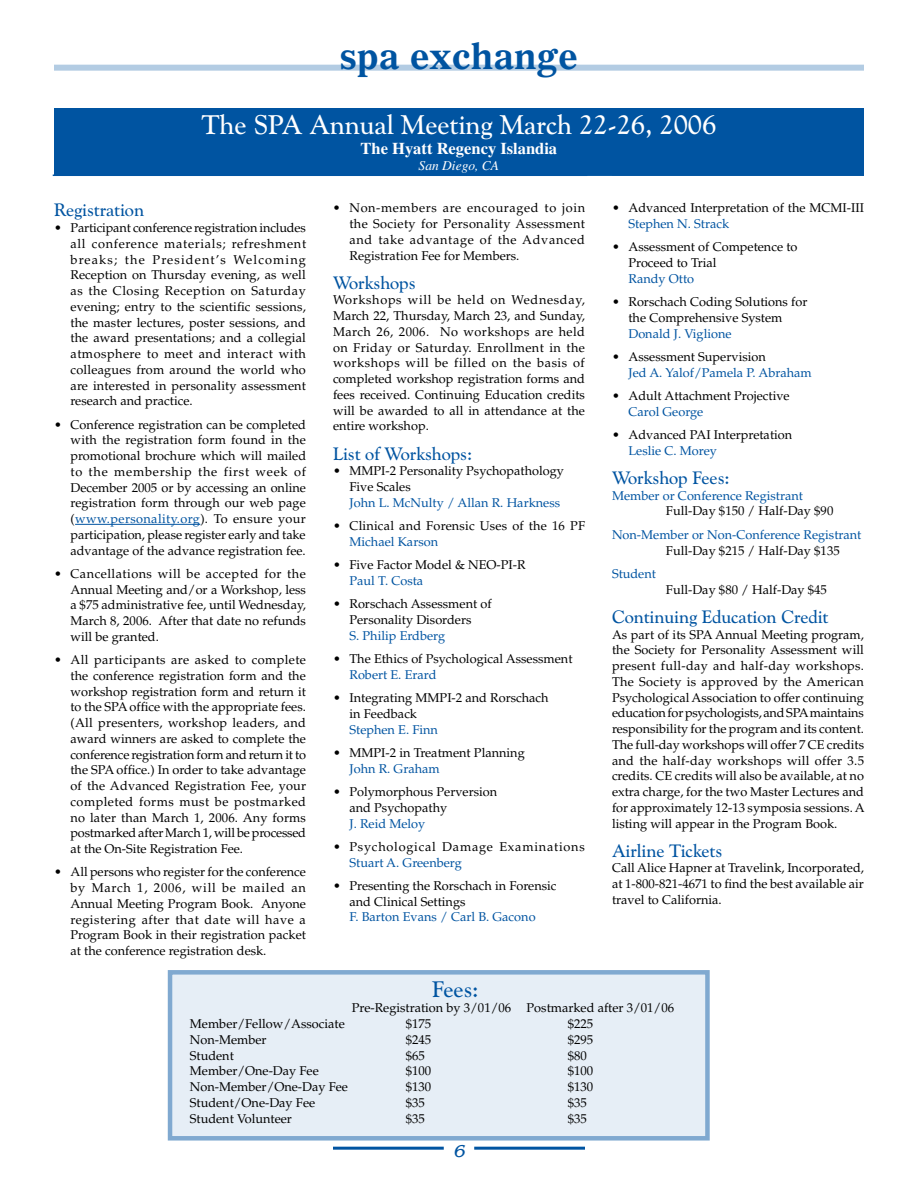
<style>
.page{position:relative;width:918px;height:1188px;background:#fff}
.page>*{position:absolute;margin:0;border:0;box-sizing:border-box;transform-origin:0 0}
.t1{font:700 36px "Gazette LH";color:#0054a1}
.t2{font:27px "Goudy Catalogue BT";color:#fff}
.t3{font:22.5px "Goudy Catalogue BT";color:#0054a1}
.t4{font:18px "Goudy Catalogue BT";color:#0054a1}
.t5{font:700 16.5px "Times";color:#fff}
.t6{font:italic 13.5px "Times";color:#fff}
.t7{font:12.75px/15.8px "Palatino";color:#000;text-align:justify}
.t8{font:12.75px "Palatino";color:#0054a1}
.t9{font:12.75px "Palatino";letter-spacing:.06em;color:#000}
.s1{color:#0054a1}
</style>
<div class="page">
<div style="left:54px;top:65px;width:810px;height:6px;background:#b3cce3"></div>
<hr style="left:333px;top:1147px;width:111px;height:3px;background:#0054a1">
<hr style="left:474px;top:1147px;width:111px;height:3px;background:#0054a1">
<div style="left:170px;top:972px;width:537px;height:166px;background:#e6eef6"></div>
<div style="left:168px;top:970px;width:542px;height:171px;border:4px solid #80a9d0"></div>
<div style="left:55px;top:109px;width:808px;height:66px;background:#0054a1"></div>
<div style="left:54px;top:108px;width:810px;height:68px;border:2px solid #0054a1"></div>
<hr style="left:53px;top:175px;width:534px;height:1px;background:#0054a1">
<hr style="left:612px;top:174px;width:252px;height:2px;background:#0054a1">
<hr style="left:75px;top:524px;width:125px;height:1px;background:#0054a1">
<h1 class="t1" style="left:340px;top:34px;width:240px">spa exchange</h1>
<h2 class="t2" style="left:201px;top:108px;width:517px">The SPA Annual Meeting March 22-26, 2006</h2>
<p class="t5" style="left:361px;top:139px;width:198px">The Hyatt Regency Islandia</p>
<p class="t6" style="left:419px;top:158px;width:82px">San Diego, CA</p>
<h3 class="t4" style="left:54px;top:199px;width:92px">Registration</h3>
<p class="t7" style="left:70px;top:220px;width:237px;text-indent:-16px">• Participant conference registration includes all conference materials; refreshment breaks; the President’s Welcoming Reception on Thursday evening, as well as the Closing Reception on Saturday evening; entry to the scientific sessions, the master lectures, poster sessions, and the award presentations; and a collegial atmosphere to meet and interact with colleagues from around the world who are interested in personality assessment research and practice.</p>
<p class="t7" style="left:70px;top:417px;width:237px;text-indent:-16px">• Conference registration can be completed with the registration form found in the promotional brochure which will mailed to the membership the first week of December 2005 or by accessing an online registration form through our web page (<span class="s1">www.personality.org</span>). To ensure your participation, please register early and take advantage of the advance registration fee.</p>
<p class="t7" style="left:70px;top:566px;width:237px;text-indent:-16px">• Cancellations will be accepted for the Annual Meeting and/or a Workshop, less a $75 administrative fee, until Wednesday, March 8, 2006. After that date no refunds will be granted.</p>
<p class="t7" style="left:70px;top:652px;width:237px;text-indent:-16px">• All participants are asked to complete the conference registration form and the workshop registration form and return it to the SPA office with the appropriate fees. (All presenters, workshop leaders, and award winners are asked to complete the conference registration form and return it to the SPA office.) In order to take advantage of the Advanced Registration Fee, your completed forms must be postmarked no later than March 1, 2006. Any forms postmarked after March 1, will be processed at the On-Site Registration Fee.</p>
<p class="t7" style="left:70px;top:865px;width:237px;text-indent:-16px">• All persons who register for the conference by March 1, 2006, will be mailed an Annual Meeting Program Book. Anyone registering after that date will have a Program Book in their registration packet at the conference registration desk.</p>
<p class="t7" style="left:350px;top:200px;width:237px;text-indent:-17px">• Non-members are encouraged to join the Society for Personality Assessment and take advantage of the Advanced Registration Fee for Members.</p>
<h3 class="t4" style="left:333px;top:271px;width:84px">Workshops</h3>
<p class="t7" style="left:333px;top:292px;width:254px">Workshops will be held on Wednesday, March 22, Thursday, March 23, and Sunday, March 26, 2006. No workshops are held on Friday or Saturday. Enrollment in the workshops will be filled on the basis of completed workshop registration forms and fees received. Continuing Education credits will be awarded to all in attendance at the entire workshop.</p>
<h3 class="t4" style="left:333px;top:442px;width:141px">List of Workshops:</h3>
<p class="t7" style="left:350px;top:463px;width:216px;text-indent:-16px">• MMPI-2 Personality Psychopathology<br>Five Scales</p>
<p class="t8" style="left:350px;top:495px;width:212px">John L. McNulty / Allan R. Harkness</p>
<p class="t7" style="left:333px;top:518px;width:254px">• Clinical and Forensic Uses of the 16 PF</p>
<p class="t8" style="left:350px;top:534px;width:90px">Michael Karson</p>
<p class="t7" style="left:333px;top:557px;width:194px">• Five Factor Model &amp; NEO-PI-R</p>
<p class="t8" style="left:350px;top:573px;width:75px">Paul T. Costa</p>
<p class="t7" style="left:333px;top:596px;width:160px;text-align:center">• Rorschach Assessment of<br>Personality Disorders</p>
<p class="t8" style="left:350px;top:628px;width:97px">S. Philip Erdberg</p>
<p class="t7" style="left:333px;top:651px;width:241px">• The Ethics of Psychological Assessment</p>
<p class="t8" style="left:350px;top:667px;width:88px">Robert E. Erard</p>
<p class="t7" style="left:350px;top:690px;width:201px;text-indent:-16px">• Integrating MMPI-2 and Rorschach in Feedback</p>
<p class="t8" style="left:350px;top:722px;width:90px">Stephen E. Finn</p>
<p class="t7" style="left:333px;top:745px;width:193px">• MMPI-2 in Treatment Planning</p>
<p class="t8" style="left:350px;top:761px;width:92px">John R. Graham</p>
<p class="t7" style="left:350px;top:784px;width:149px;text-indent:-16px">• Polymorphous Perversion and Psychopathy</p>
<p class="t8" style="left:350px;top:816px;width:77px">J. Reid Meloy</p>
<p class="t9" style="left:333px;top:839px;width:253px">• Psychological Damage Examinations</p>
<p class="t8" style="left:350px;top:855px;width:114px">Stuart A. Greenberg</p>
<p class="t7" style="left:350px;top:878px;width:209px;text-indent:-16px">• Presenting the Rorschach in Forensic and Clinical Settings</p>
<p class="t8" style="left:350px;top:910px;width:188px">F. Barton Evans / Carl B. Gacono</p>
<p class="t7" style="left:612px;top:200px;width:253px">• Advanced Interpretation of the MCMI-III</p>
<p class="t8" style="left:628px;top:216px;width:102px">Stephen N. Strack</p>
<p class="t7" style="left:628px;top:239px;width:170px;text-indent:-16px">• Assessment of Competence to<br>Proceed to Trial</p>
<p class="t8" style="left:628px;top:271px;width:67px">Randy Otto</p>
<p class="t7" style="left:628px;top:294px;width:180px;text-indent:-16px">• Rorschach Coding Solutions for the Comprehensive System</p>
<p class="t8" style="left:628px;top:326px;width:105px">Donald J. Viglione</p>
<p class="t7" style="left:612px;top:349px;width:155px">• Assessment Supervision</p>
<p class="t8" style="left:628px;top:365px;width:185px">Jed A. Yalof/Pamela P. Abraham</p>
<p class="t7" style="left:612px;top:388px;width:179px">• Adult Attachment Projective</p>
<p class="t8" style="left:628px;top:404px;width:76px">Carol George</p>
<p class="t7" style="left:612px;top:427px;width:182px">• Advanced PAI Interpretation</p>
<p class="t8" style="left:628px;top:443px;width:90px">Leslie C. Morey</p>
<h3 class="t4" style="left:612px;top:467px;width:119px">Workshop Fees:</h3>
<p class="t8" style="left:612px;top:488px;width:193px">Member or Conference Registrant</p>
<p class="t7" style="left:666px;top:503px;width:169px">Full-Day $150 / Half-Day $90</p>
<p class="t8" style="left:612px;top:527px;width:251px">Non-Member or Non-Conference Registrant</p>
<p class="t7" style="left:666px;top:543px;width:175px">Full-Day $215 / Half-Day $135</p>
<p class="t8" style="left:612px;top:566px;width:46px">Student</p>
<p class="t7" style="left:666px;top:582px;width:163px">Full-Day $80 / Half-Day $45</p>
<h3 class="t4" style="left:612px;top:605px;width:218px">Continuing Education Credit</h3>
<p class="t7" style="left:612px;top:627px;width:254px">As part of its SPA Annual Meeting program, the Society for Personality Assessment will present full-day and half-day workshops.<br>The Society is approved by the American Psychological Association to offer continuing education for psychologists, and SPA maintains responsibility for the program and its content.<br>The full-day workshops will offer 7 CE credits and the half-day workshops will offer 3.5 credits. CE credits will also be available, at no extra charge, for the two Master Lectures and for approximately 12-13 symposia sessions. A listing will appear in the Program Book.</p>
<h3 class="t4" style="left:612px;top:839px;width:112px">Airline Tickets</h3>
<p class="t7" style="left:612px;top:860px;width:254px">Call Alice Hapner at Travelink, Incorporated, at 1-800-821-4671 to find the best available air travel to California.</p>
<h3 class="t3" style="left:432px;top:975px;width:48px">Fees:</h3>
<p class="t7" style="left:352px;top:1000px;width:324px">Pre-Registration by 3/01/06 Postmarked after 3/01/06</p>
<p class="t7" style="left:190px;top:1016px;width:156px">Member/Fellow/Associate</p>
<p class="t7" style="left:406px;top:1016px;width:27px">$175</p>
<p class="t7" style="left:568px;top:1016px;width:27px">$225</p>
<p class="t7" style="left:190px;top:1032px;width:78px">Non-Member</p>
<p class="t7" style="left:406px;top:1032px;width:27px">$245</p>
<p class="t7" style="left:568px;top:1032px;width:27px">$295</p>
<p class="t7" style="left:190px;top:1048px;width:46px">Student</p>
<p class="t7" style="left:406px;top:1048px;width:21px">$65</p>
<p class="t7" style="left:568px;top:1048px;width:21px">$80</p>
<p class="t7" style="left:190px;top:1063px;width:130px">Member/One-Day Fee</p>
<p class="t7" style="left:406px;top:1063px;width:27px">$100</p>
<p class="t7" style="left:568px;top:1063px;width:27px">$100</p>
<p class="t7" style="left:190px;top:1079px;width:160px">Non-Member/One-Day Fee</p>
<p class="t7" style="left:406px;top:1079px;width:27px">$130</p>
<p class="t7" style="left:568px;top:1079px;width:27px">$130</p>
<p class="t7" style="left:190px;top:1095px;width:127px">Student/One-Day Fee</p>
<p class="t7" style="left:406px;top:1095px;width:21px">$35</p>
<p class="t7" style="left:568px;top:1095px;width:21px">$35</p>
<p class="t7" style="left:190px;top:1111px;width:104px">Student Volunteer</p>
<p class="t7" style="left:406px;top:1111px;width:21px">$35</p>
<p class="t7" style="left:568px;top:1111px;width:21px">$35</p>
</div>
